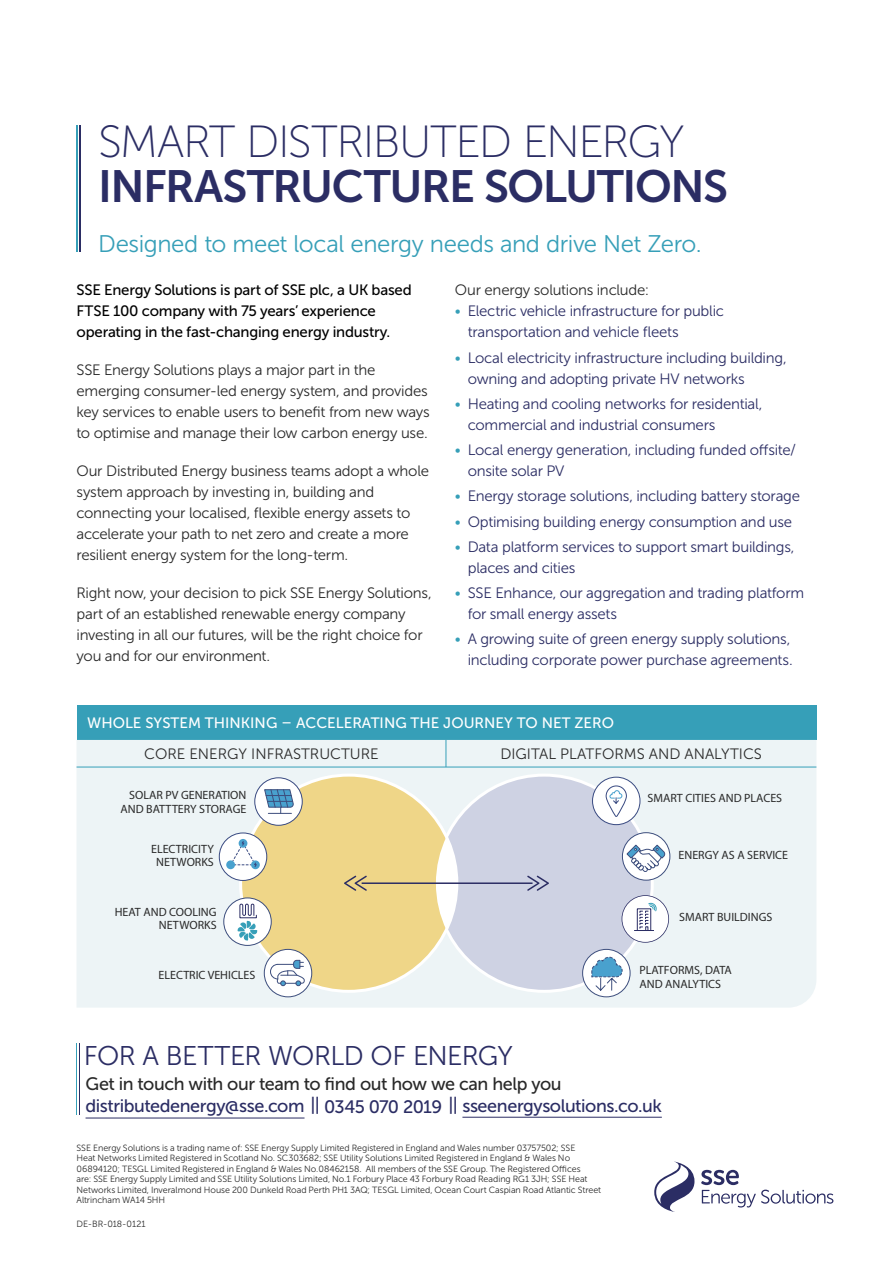
<style>
.page{position:relative;width:893px;height:1263px;background:#fff}
.page>*{position:absolute;margin:0;border:0;box-sizing:border-box;transform-origin:0 0}
.t1{font:45px "Museo Sans 700";letter-spacing:-.03em;color:#2b2d64}
.t2{font:45px "Museo Sans 100";letter-spacing:-.035em;color:#2b2d64}
.t3{font:27px "Museo Sans 300";letter-spacing:-.02em;color:#2b2d64}
.t4{font:24px "Museo Sans 300";letter-spacing:-.015em;color:#369fb8}
.t5{font:18px "Museo Sans 500";letter-spacing:-.025em;color:#2b2d64}
.t6{font:18px "Museo Sans 500";letter-spacing:-.025em;color:#292929}
.t7{font:15px/21px "Museo Sans 300";letter-spacing:-.015em;color:#292929}
.t8{font:15px/21px "Museo Sans 300";letter-spacing:-.015em;color:#2b2d64}
.t9{font:15px/21px "Museo Sans 500";letter-spacing:-.015em;color:#000}
.t10{font:15px "Museo Sans 500";color:#fff}
.t11{font:12px/13.5px "Myriad Pro";color:#292929;text-align:right}
.t12{font:9px/10.5px "Museo Sans 300";letter-spacing:-.005em;color:#292929}
.s1{color:#369fb8}
</style>
<div class="page">
<svg style="left:654px;top:1161px;width:40px;height:51px"></svg>
<svg style="left:701px;top:1170px;width:132px;height:37px"></svg>
<hr style="left:77px;top:1043px;width:1px;height:72px;background:#369fb8">
<hr style="left:79px;top:1043px;width:1px;height:72px;background:#2b2d64">
<hr style="left:80px;top:126px;width:1px;height:126px;background:#2b2d64">
<hr style="left:77px;top:126px;width:1px;height:126px;background:#369fb8">
<hr style="left:86px;top:1118px;width:219px;height:1px;background:#2b2d64">
<hr style="left:462px;top:1117px;width:200px;height:1px;background:#2b2d64">
<div style="left:77px;top:706px;width:740px;height:34px;background:#369fb8"></div>
<div style="left:77px;top:740px;width:739px;height:268px;background:#edf4f6"></div>
<hr style="left:77px;top:767px;width:739px;height:1px;background:#369fb8">
<svg style="left:446px;top:740px;width:1px;height:27px"></svg>
<div style="left:436px;top:775px;width:216px;height:216px;background:#ced2e3;border-radius:50%"></div>
<div style="left:241px;top:775px;width:216px;height:216px;background:#efd688;border-radius:50%"></div>
<div style="left:436px;top:837px;width:21px;height:93px;background:#fff;border-radius:50%"></div>
<div style="left:255px;top:778px;width:47px;height:47px;background:#fff;border-radius:50%"></div>
<div style="left:254px;top:777px;width:49px;height:49px;border:1px solid #394a81;border-radius:50%"></div>
<div style="left:219px;top:833px;width:48px;height:47px;background:#fff;border-radius:50%"></div>
<div style="left:219px;top:832px;width:48px;height:49px;border:1px solid #394a81;border-radius:50%"></div>
<div style="left:226px;top:860px;width:9px;height:9px;background:#49a1ce;border-radius:50%"></div>
<svg style="left:251px;top:860px;width:9px;height:9px"></svg>
<svg style="left:229px;top:840px;width:29px;height:28px"></svg>
<div style="left:264px;top:949px;width:48px;height:48px;background:#fff;border-radius:50%"></div>
<div style="left:264px;top:949px;width:48px;height:48px;border:1px solid #3d4e7d;border-radius:50%"></div>
<svg style="left:270px;top:959px;width:35px;height:27px"></svg>
<div style="left:622px;top:833px;width:48px;height:47px;background:#fff;border-radius:50%"></div>
<div style="left:622px;top:832px;width:48px;height:48px;border:1px solid #3d4e7d;border-radius:50%"></div>
<svg style="left:626px;top:844px;width:40px;height:29px"></svg>
<div style="left:592px;top:777px;width:48px;height:48px;background:#fff;border-radius:50%"></div>
<div style="left:592px;top:777px;width:48px;height:48px;border:1px solid #394a81;border-radius:50%"></div>
<svg style="left:605px;top:785px;width:22px;height:32px"></svg>
<div style="left:583px;top:949px;width:47px;height:48px;background:#fff;border-radius:50%"></div>
<div style="left:582px;top:949px;width:48px;height:48px;border:1px solid #3d4e7d;border-radius:50%"></div>
<svg style="left:591px;top:956px;width:32px;height:35px"></svg>
<div style="left:224px;top:898px;width:47px;height:47px;background:#fff;border-radius:50%"></div>
<div style="left:223px;top:897px;width:49px;height:49px;border:1px solid #3d4e7d;border-radius:50%"></div>
<svg style="left:237px;top:903px;width:20px;height:38px"></svg>
<svg style="left:264px;top:789px;width:30px;height:25px"></svg>
<hr style="left:362px;top:882px;width:170px;height:2px;background:#2b2d64">
<svg style="left:344px;top:875px;width:23px;height:16px"></svg>
<svg style="left:527px;top:875px;width:22px;height:16px"></svg>
<svg style="left:622px;top:895px;width:47px;height:48px"></svg>
<h1 class="t2" style="left:98px;top:118px;width:588px">SMART DISTRIBUTED ENERGY</h1>
<h1 class="t1" style="left:98px;top:161px;width:632px">INFRASTRUCTURE SOLUTIONS</h1>
<h3 class="t4" style="left:98px;top:231px;width:605px">Designed to meet local energy needs and drive Net Zero.</h3>
<p class="t9" style="left:77px;top:280px;width:337px">SSE Energy Solutions is part of SSE plc, a UK based<br>FTSE 100 company with 75 years’ experience operating in the fast-changing energy industry.</p>
<p class="t7" style="left:77px;top:360px;width:355px">SSE Energy Solutions plays a major part in the emerging consumer-led energy system, and provides key services to enable users to benefit from new ways to optimise and manage their low carbon energy use.</p>
<p class="t7" style="left:77px;top:461px;width:354px">Our Distributed Energy business teams adopt a whole system approach by investing in, building and connecting your localised, flexible energy assets to accelerate your path to net zero and create a more resilient energy system for the long-term.</p>
<p class="t7" style="left:77px;top:583px;width:357px">Right now, your decision to pick SSE Energy Solutions, part of an established renewable energy company investing in all our futures, will be the right choice for you and for our environment.</p>
<p class="t7" style="left:455px;top:280px;width:196px">Our energy solutions include:</p>
<p class="t8" style="left:468px;top:301px;width:258px;text-indent:-13px"><span class="s1">•</span> Electric vehicle infrastructure for public transportation and vehicle fleets</p>
<p class="t8" style="left:468px;top:347px;width:320px;text-indent:-13px"><span class="s1">•</span> Local electricity infrastructure including building, owning and adopting private HV networks</p>
<p class="t8" style="left:468px;top:393px;width:296px;text-indent:-13px"><span class="s1">•</span> Heating and cooling networks for residential, commercial and industrial consumers</p>
<p class="t8" style="left:468px;top:440px;width:330px;text-indent:-13px"><span class="s1">•</span> Local energy generation, including funded offsite/ onsite solar PV</p>
<p class="t8" style="left:455px;top:486px;width:347px"><span class="s1">•</span> Energy storage solutions, including battery storage</p>
<p class="t8" style="left:455px;top:511px;width:339px"><span class="s1">•</span> Optimising building energy consumption and use</p>
<p class="t8" style="left:468px;top:536px;width:328px;text-indent:-13px"><span class="s1">•</span> Data platform services to support smart buildings, places and cities</p>
<p class="t8" style="left:468px;top:583px;width:338px;text-indent:-13px"><span class="s1">•</span> SSE Enhance, our aggregation and trading platform for small energy assets</p>
<p class="t8" style="left:455px;top:629px;width:339px;text-align:right"><span class="s1">•</span> A growing suite of green energy supply solutions, including corporate power purchase agreements.</p>
<p class="t10" style="left:87px;top:715px;width:528px">WHOLE SYSTEM THINKING – ACCELERATING THE JOURNEY TO NET ZERO</p>
<p class="t7" style="left:144px;top:743px;width:236px">CORE ENERGY INFRASTRUCTURE</p>
<p class="t7" style="left:500px;top:743px;width:263px">DIGITAL PLATFORMS AND ANALYTICS</p>
<p class="t11" style="left:120px;top:788px;width:127px">SOLAR PV GENERATION<br>AND BATTTERY STORAGE</p>
<p class="t11" style="left:151px;top:842px;width:64px;text-align:center">ELECTRICITY<br>NETWORKS</p>
<p class="t11" style="left:648px;top:791px;width:136px">SMART CITIES AND PLACES</p>
<p class="t11" style="left:679px;top:848px;width:111px">ENERGY AS A SERVICE</p>
<p class="t11" style="left:115px;top:905px;width:103px">HEAT AND COOLING<br>NETWORKS</p>
<p class="t11" style="left:679px;top:910px;width:95px">SMART BUILDINGS</p>
<p class="t11" style="left:159px;top:968px;width:98px">ELECTRIC VEHICLES</p>
<p class="t11" style="left:639px;top:963px;width:94px;text-align:left">PLATFORMS, DATA<br>AND ANALYTICS</p>
<h2 class="t3" style="left:84px;top:1041px;width:431px">FOR A BETTER WORLD OF ENERGY</h2>
<p class="t6" style="left:86px;top:1074px;width:478px">Get in touch with our team to find out how we can help you</p>
<p class="t5" style="left:86px;top:1096px;width:578px">distributedenergy@sse.com || 0345 070 2019 || sseenergysolutions.co.uk</p>
<p class="t12" style="left:77px;top:1143px;width:526px">SSE Energy Solutions is a trading name of: SSE Energy Supply Limited Registered in England and Wales number 03757502; SSE<br>Heat Networks Limited Registered in Scotland No. SC303682; SSE Utility Solutions Limited Registered in England &amp; Wales No 06894120; TESGL Limited Registered in England &amp; Wales No.08462158. All members of the SSE Group. The Registered Offices<br>are: SSE Energy Supply Limited and SSE Utility Solutions Limited, No.1 Forbury Place 43 Forbury Road Reading RG1 3JH; SSE Heat Networks Limited, Inveralmond House 200 Dunkeld Road Perth PH1 3AQ; TESGL Limited, Ocean Court Caspian Road Atlantic Street Altrincham WA14 5HH</p>
<p class="t12" style="left:77px;top:1219px;width:70px">DE-BR-018-0121</p>
</div>
